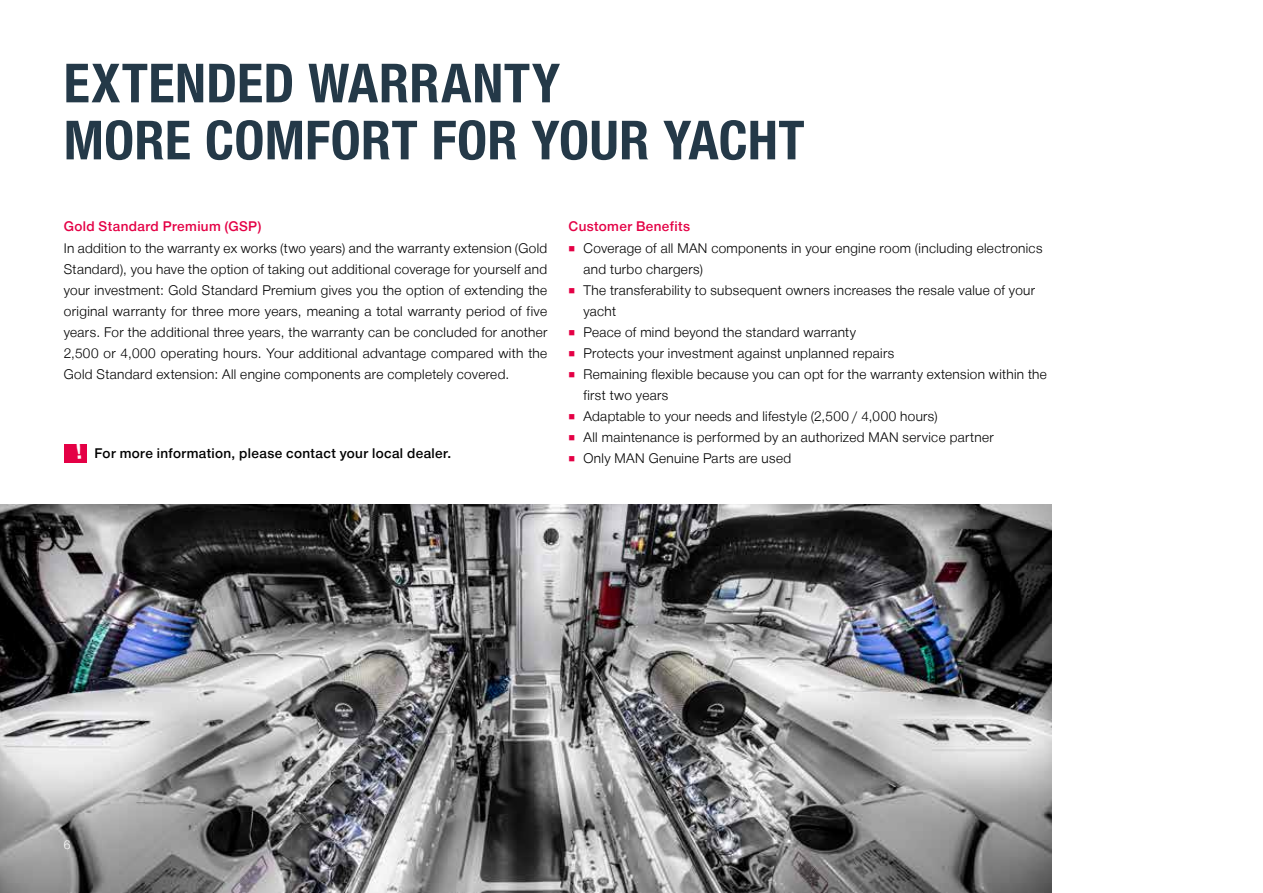
<style>
.page{position:relative;width:1263px;height:893px;background:#fff}
.page>*{position:absolute;margin:0;border:0;box-sizing:border-box;transform-origin:0 0}
.t1{font:700 54px/57px "Man Global Pro Condensed";letter-spacing:.01em;color:#243948}
.t2{font:300 13.5px/21px "Man Global Pro";letter-spacing:.025em;color:#000}
.t3{font:500 13.5px "Man Global Pro";letter-spacing:.025em;color:#000}
.t4{font:500 13.5px "Man Global Pro";letter-spacing:.025em;color:#e40045}
.t5{font:300 12px "Man Global Pro";color:#fff}
.s1{color:#e40045}
</style>
<div class="page">
<img style="left:0;top:505px;width:1052px;height:388px">
<div style="left:64px;top:444px;width:23px;height:19px;background:#e40045"></div>
<h1 class="t1" style="left:64px;top:55px;width:742px">EXTENDED WARRANTY<br>MORE COMFORT FOR YOUR YACHT</h1>
<p class="t4" style="left:64px;top:218px;width:199px">Gold Standard Premium (GSP)</p>
<p class="t2" style="left:64px;top:238px;width:485px;text-align:justify">In addition to the warranty ex works (two years) and the warranty extension (Gold Standard), you have the option of taking out additional coverage for yourself and your investment: Gold Standard Premium gives you the option of extending the original warranty for three more years, meaning a total warranty period of five years. For the additional three years, the warranty can be concluded for another 2,500 or 4,000 operating hours. Your additional advantage compared with the Gold Standard extension: All engine components are completely covered.</p>
<p class="t3" style="left:94px;top:446px;width:358px">For more information, please contact your local dealer.</p>
<p class="t4" style="left:569px;top:218px;width:123px">Customer Benefits</p>
<p class="t2" style="left:583px;top:238px;width:461px;text-indent:-15px"><span class="s1">■</span> Coverage of all MAN components in your engine room (including electronics and turbo chargers)</p>
<p class="t2" style="left:583px;top:280px;width:453px;text-indent:-15px"><span class="s1">■</span> The transferability to subsequent owners increases the resale value of your yacht</p>
<p class="t2" style="left:569px;top:322px;width:289px"><span class="s1">■</span> Peace of mind beyond the standard warranty</p>
<p class="t2" style="left:569px;top:343px;width:327px"><span class="s1">■</span> Protects your investment against unplanned repairs</p>
<p class="t2" style="left:583px;top:364px;width:465px;text-indent:-15px"><span class="s1">■</span> Remaining flexible because you can opt for the warranty extension within the first two years</p>
<p class="t2" style="left:569px;top:406px;width:370px"><span class="s1">■</span> Adaptable to your needs and lifestyle (2,500 / 4,000 hours)</p>
<p class="t2" style="left:569px;top:427px;width:426px"><span class="s1">■</span> All maintenance is performed by an authorized MAN service partner</p>
<p class="t2" style="left:569px;top:448px;width:224px"><span class="s1">■</span> Only MAN Genuine Parts are used</p>
<p class="t5" style="left:64px;top:838px;width:8px">6</p>
</div>
